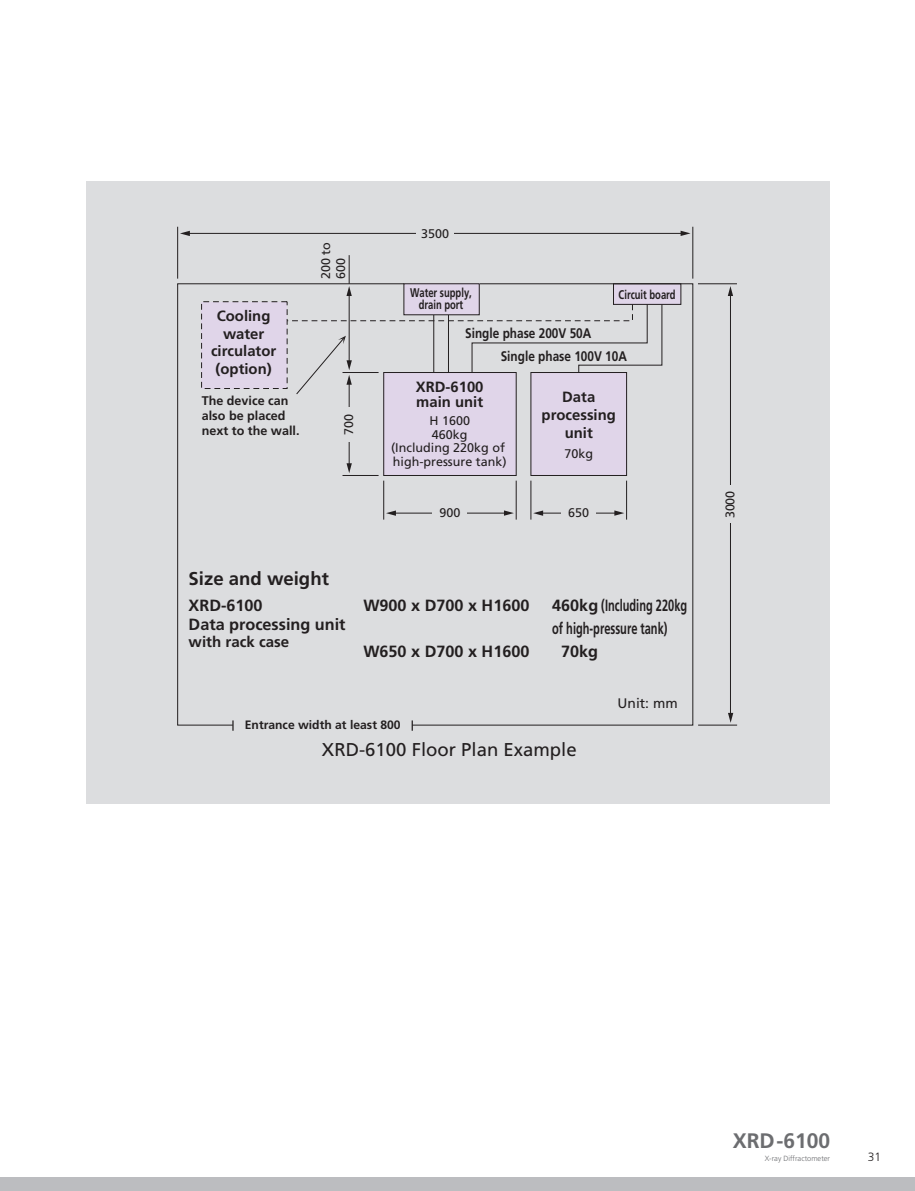
<style>
.page{position:relative;width:915px;height:1191px;background:#fff}
.page>*{position:absolute;margin:0;border:0;box-sizing:border-box;transform-origin:0 0}
.t1{font:700 21px "Frutiger LT Std";color:#6c6d70}
.t2{font:18.6px "Frutiger LT Std";color:#231f20}
.t3{font:700 18.6px "Frutiger LT Std";color:#231f20}
.t4{font:700 16.2px/19.5px "Frutiger LT Std";color:#231f20}
.t5{font:700 16.2px "Frutiger LT Std";color:#231f20;scale:.68 1}
.t6{font:700 15px "Frutiger LT Std";color:#231f20}
.t7{font:700 14.85px/17.9px "Frutiger LT Std";color:#231f20;text-align:center}
.t8{font:700 13.95px/23.1px "Frutiger LT Std";color:#231f20;scale:.85 1}
.t9{font:13.8px "Frutiger LT Std";color:#231f20}
.t10{font:12.6px/13.5px "Frutiger LT Std";color:#231f20;text-align:center}
.t11{font:700 12.6px/15px "Frutiger LT Std";color:#231f20}
.t12{font:700 12.6px/12.1px "Frutiger LT Std";color:#231f20;text-align:center;scale:.75 1}
.t13{font:700 12.15px "Frutiger LT Std";color:#231f20}
.t14{font:300 12px "Frutiger LT Std";color:#231f20}
.t15{font:300 7.5px "Frutiger LT Std";color:#6c6d70}
</style>
<div class="page">
<div style="left:0;top:1177px;width:914px;height:14px;background:#bcbdc0"></div>
<div style="left:86px;top:181px;width:743px;height:623px;background:#dcdddf"></div>
<svg style="left:177px;top:283px;width:516px;height:442px"></svg>
<svg style="left:411px;top:720px;width:2px;height:10px"></svg>
<hr style="left:383px;top:480px;width:1px;height:39px;background:#231f20">
<hr style="left:515px;top:480px;width:1px;height:39px;background:#231f20">
<hr style="left:394px;top:513px;width:111px;height:1px;background:#231f20">
<svg style="left:504px;top:510px;width:9px;height:6px"></svg>
<svg style="left:386px;top:510px;width:10px;height:6px"></svg>
<div style="left:432px;top:506px;width:35px;height:14px;background:#dcdddf"></div>
<hr style="left:342px;top:475px;width:36px;height:1px;background:#231f20">
<hr style="left:349px;top:383px;width:1px;height:82px;background:#231f20">
<svg style="left:346px;top:463px;width:6px;height:10px"></svg>
<div style="left:342px;top:407px;width:14px;height:34px;background:#dcdddf"></div>
<hr style="left:349px;top:294px;width:1px;height:68px;background:#231f20">
<svg style="left:346px;top:255px;width:5px;height:41px"></svg>
<hr style="left:530px;top:480px;width:1px;height:39px;background:#231f20">
<hr style="left:626px;top:480px;width:1px;height:39px;background:#231f20">
<hr style="left:541px;top:513px;width:75px;height:1px;background:#231f20">
<svg style="left:614px;top:510px;width:10px;height:6px"></svg>
<svg style="left:533px;top:510px;width:10px;height:6px"></svg>
<div style="left:561px;top:506px;width:34px;height:14px;background:#dcdddf"></div>
<hr style="left:697px;top:725px;width:39px;height:1px;background:#231f20">
<hr style="left:697px;top:283px;width:39px;height:1px;background:#231f20">
<hr style="left:730px;top:294px;width:1px;height:420px;background:#231f20">
<svg style="left:727px;top:286px;width:5px;height:10px"></svg>
<svg style="left:728px;top:713px;width:5px;height:10px"></svg>
<div style="left:723px;top:485px;width:14px;height:38px;background:#dcdddf"></div>
<hr style="left:177px;top:227px;width:1px;height:52px;background:#231f20">
<hr style="left:692px;top:227px;width:1px;height:52px;background:#231f20">
<hr style="left:188px;top:233px;width:494px;height:1px;background:#231f20">
<svg style="left:680px;top:231px;width:10px;height:5px"></svg>
<svg style="left:180px;top:231px;width:10px;height:5px"></svg>
<div style="left:416px;top:226px;width:38px;height:14px;background:#dcdddf"></div>
<div style="left:404px;top:284px;width:75px;height:31px;background:#e0d5e9"></div>
<div style="left:403px;top:283px;width:76px;height:32px;border:1px solid #231f20"></div>
<svg style="left:286px;top:304px;width:376px;height:91px"></svg>
<p class="t7" style="left:211px;top:307px;width:67px">Cooling water circulator (option)</p>
<p class="t11" style="left:202px;top:393px;width:99px">The device can also be placed next to the wall.</p>
<p class="t10" style="left:318px;top:279px;width:38px;line-height:15px;text-align:left;rotate:-90deg">200 to<br>600</p>
<p class="t10" style="left:342px;top:434px;width:22px;rotate:-90deg">700</p>
<p class="t10" style="left:421px;top:226px;width:29px">3500</p>
<p class="t12" style="left:410px;top:287px;width:84px">Water supply, drain port</p>
<p class="t12" style="left:618px;top:288px;width:78px">Circuit board</p>
<p class="t8" style="left:500px;top:321px;width:150px;text-indent:-36px">Single phase 200V 50A<br>Single phase 100V 10A</p>
<p class="t7" style="left:416px;top:379px;width:69px;line-height:15px;text-align:left">XRD-6100 main unit</p>
<p class="t7" style="left:541px;top:388px;width:76px">Data processing unit</p>
<p class="t10" style="left:391px;top:414px;width:117px">H 1600<br>460kg<br>(Including 220kg of high-pressure tank)</p>
<p class="t10" style="left:564px;top:446px;width:30px">70kg</p>
<p class="t10" style="left:439px;top:506px;width:22px">900</p>
<p class="t10" style="left:568px;top:506px;width:22px">650</p>
<p class="t3" style="left:188px;top:567px;width:142px">Size and weight</p>
<p class="t4" style="left:188px;top:595px;width:158px">XRD-6100<br>Data processing unit</p>
<p class="t6" style="left:188px;top:632px;width:102px">with rack case</p>
<p class="t4" style="left:363px;top:595px;width:167px">W900 x D700 x H1600</p>
<p class="t4" style="left:363px;top:642px;width:167px">W650 x D700 x H1600</p>
<p class="t4" style="left:552px;top:595px;width:136px">460kg (Including 220kg</p>
<p class="t5" style="left:552px;top:619px;width:171px">of high-pressure tank)</p>
<p class="t4" style="left:561px;top:642px;width:38px">70kg</p>
<p class="t9" style="left:617px;top:694px;width:62px">Unit: mm</p>
<p class="t13" style="left:245px;top:718px;width:157px">Entrance width at least 800</p>
<p class="t2" style="left:322px;top:738px;width:256px">XRD-6100 Floor Plan Example</p>
<p class="t10" style="left:723px;top:518px;width:29px;rotate:-90deg">3000</p>
<p class="t1" style="left:732px;top:1128px;width:99px">XRD-6100</p>
<p class="t15" style="left:764px;top:1154px;width:67px">X-ray Diffractometer</p>
<p class="t14" style="left:867px;top:1150px;width:15px">31</p>
</div>
